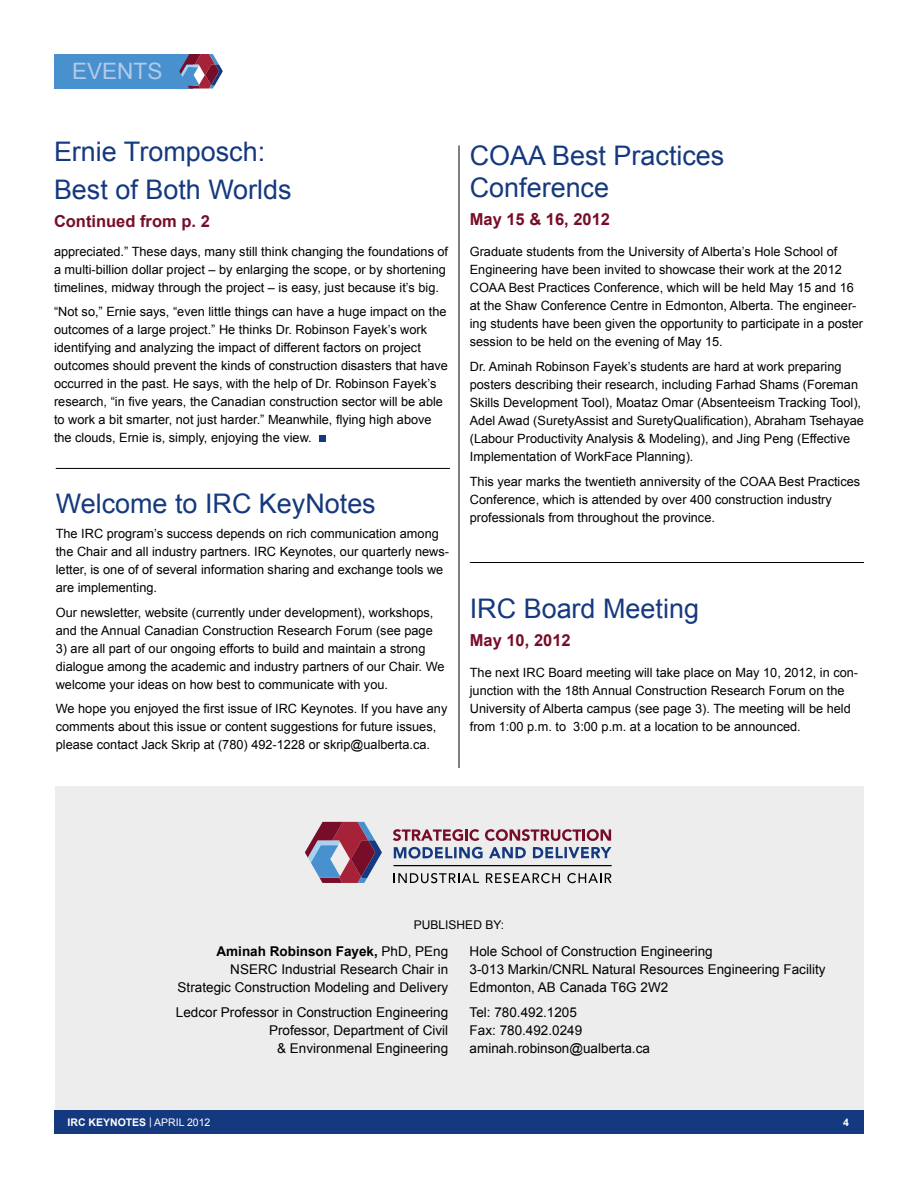
<style>
.page{position:relative;width:918px;height:1188px;background:#fff}
.page>*{position:absolute;margin:0;border:0;box-sizing:border-box;transform-origin:0 0}
.t1{font:27px/32px "Arial";color:#15397f}
.t2{font:22.5px "Arial";color:#b3cae9}
.t3{font:700 16.5px "Arial";color:#770d29}
.t4{font:13.5px/18px "Arial";color:#000;text-align:right}
.t5{font:12.75px/18px "Arial";color:#000}
.t6{font:12px "Arial";color:#000}
.t7{font:700 10.5px "Arial";color:#fff}
.s1{font-weight:700}
.s2{font-weight:400}
</style>
<div class="page">
<div style="left:55px;top:787px;width:809px;height:347px;background:#ededee"></div>
<svg style="left:305px;top:822px;width:77px;height:61px"></svg>
<svg style="left:393px;top:829px;width:86px;height:12px"></svg>
<svg style="left:485px;top:829px;width:126px;height:12px"></svg>
<svg style="left:394px;top:847px;width:89px;height:12px"></svg>
<svg style="left:489px;top:847px;width:37px;height:11px"></svg>
<svg style="left:533px;top:847px;width:78px;height:11px"></svg>
<svg style="left:394px;top:873px;width:85px;height:10px"></svg>
<svg style="left:486px;top:873px;width:74px;height:10px"></svg>
<svg style="left:567px;top:873px;width:45px;height:10px"></svg>
<div style="left:394px;top:865px;width:217px;height:1px;border:1px solid #000"></div>
<div style="left:54px;top:54px;width:139px;height:35px;background:#4891ce"></div>
<svg style="left:179px;top:54px;width:44px;height:35px"></svg>
<hr style="left:459px;top:146px;width:1px;height:622px;background:#000">
<hr style="left:56px;top:468px;width:394px;height:1px;background:#000">
<hr style="left:470px;top:562px;width:394px;height:1px;background:#000">
<div style="left:54px;top:1110px;width:810px;height:24px;background:#15397f"></div>
<svg style="left:319px;top:436px;width:6px;height:6px"></svg>
<h2 class="t2" style="left:72px;top:57px;width:92px">EVENTS</h2>
<h1 class="t1" style="left:54px;top:132px;width:239px;line-height:38.7px">Ernie Tromposch:<br>Best of Both Worlds</h1>
<p class="t3" style="left:54px;top:210px;width:157px">Continued from p. 2</p>
<p class="t5" style="left:54px;top:242px;width:396px">appreciated.” These days, many still think changing the foundations of a multi-billion dollar project – by enlarging the scope, or by shortening timelines, midway through the project – is easy, just because it’s big.</p>
<p class="t5" style="left:54px;top:303px;width:396px">“Not so,” Ernie says, “even little things can have a huge impact on the outcomes of a large project.” He thinks Dr. Robinson Fayek’s work identifying and analyzing the impact of different factors on project outcomes should prevent the kinds of construction disasters that have occurred in the past. He says, with the help of Dr. Robinson Fayek’s research, “in five years, the Canadian construction sector will be able to work a bit smarter, not just harder.” Meanwhile, flying high above the clouds, Ernie is, simply, enjoying the view.</p>
<h1 class="t1" style="left:56px;top:488px;width:322px">Welcome to IRC KeyNotes</h1>
<p class="t5" style="left:56px;top:525px;width:395px">The IRC program’s success depends on rich communication among the Chair and all industry partners. IRC Keynotes, our quarterly news&shy;letter, is one of of several information sharing and exchange tools we are implementing.</p>
<p class="t5" style="left:56px;top:603px;width:379px">Our newsletter, website (currently under development), workshops, and the Annual Canadian Construction Research Forum (see page</p>
<p class="t5" style="left:56px;top:639px;width:390px">3) are all part of our ongoing efforts to build and maintain a strong dialogue among the academic and industry partners of our Chair. We welcome your ideas on how best to communicate with you.</p>
<p class="t5" style="left:56px;top:700px;width:393px">We hope you enjoyed the first issue of IRC Keynotes. If you have any comments about this issue or content suggestions for future issues, please contact Jack Skrip at (780) 492-1228 or skrip@ualberta.ca.</p>
<h1 class="t1" style="left:470px;top:140px;width:256px">COAA Best Practices<br>Conference</h1>
<p class="t3" style="left:470px;top:208px;width:142px">May 15 &amp; 16, 2012</p>
<p class="t5" style="left:470px;top:243px;width:395px">Graduate students from the University of Alberta’s Hole School of Engineering have been invited to showcase their work at the 2012<br>COAA Best Practices Conference, which will be held May 15 and 16 at the Shaw Conference Centre in Edmonton, Alberta. The engineer&shy;ing students have been given the opportunity to participate in a poster session to be held on the evening of May 15.</p>
<p class="t5" style="left:470px;top:358px;width:396px">Dr. Aminah Robinson Fayek’s students are hard at work preparing posters describing their research, including Farhad Shams (Foreman Skills Development Tool), Moataz Omar (Absenteeism Tracking Tool), Adel Awad (SuretyAssist and SuretyQualification), Abraham Tsehayae (Labour Productivity Analysis &amp; Modeling), and Jing Peng (Effective Implementation of WorkFace Planning).</p>
<p class="t5" style="left:470px;top:473px;width:392px">This year marks the twentieth anniversity of the COAA Best Practices<br>Conference, which is attended by over 400 construction industry</p>
<p class="t5" style="left:470px;top:509px;width:247px">professionals from throughout the province.</p>
<h1 class="t1" style="left:470px;top:593px;width:231px">IRC Board Meeting</h1>
<p class="t3" style="left:470px;top:629px;width:102px">May 10, 2012</p>
<p class="t5" style="left:470px;top:664px;width:390px">The next IRC Board meeting will take place on May 10, 2012, in con&shy;junction with the 18th Annual Construction Research Forum on the University of Alberta campus (see page 3). The meeting will be held from 1:00 p.m. to 3:00 p.m. at a location to be announced.</p>
<p class="t6" style="left:414px;top:917px;width:92px">PUBLISHED BY:</p>
<p class="t4" style="left:178px;top:942px;width:272px"><span class="s1">Aminah Robinson Fayek,</span> PhD, PEng<br>NSERC Industrial Research Chair in<br>Strategic Construction Modeling and Delivery</p>
<p class="t4" style="left:176px;top:1003px;width:274px">Ledcor Professor in Construction Engineering<br>Professor, Department of Civil<br>&amp; Environmenal Engineering</p>
<p class="t4" style="left:470px;top:942px;width:357px;text-align:left">Hole School of Construction Engineering<br>3-013 Markin/CNRL Natural Resources Engineering Facility<br>Edmonton, AB Canada T6G 2W2</p>
<p class="t4" style="left:470px;top:1003px;width:182px;text-align:left">Tel: 780.492.1205<br>Fax: 780.492.0249 aminah.robinson@ualberta.ca</p>
<p class="t7" style="left:68px;top:1116px;width:144px">IRC KEYNOTES <span class="s2">| APRIL 2012</span></p>
<p class="t7" style="left:843px;top:1116px;width:7px">4</p>
</div>
